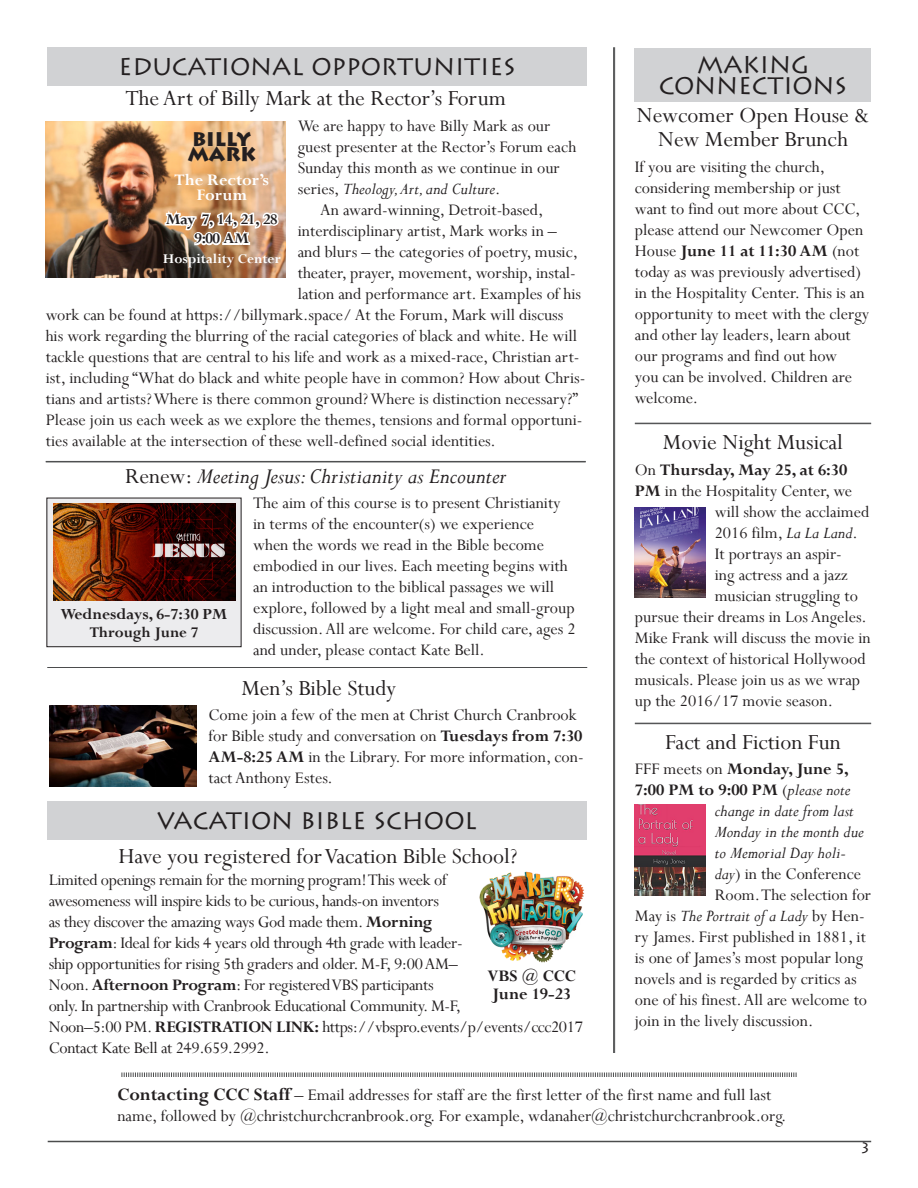
<style>
.page{position:relative;width:918px;height:1188px;background:#fff}
.page>*{position:absolute;margin:0;border:0;box-sizing:border-box;transform-origin:0 0}
.t1{font:24px/24px "Perpetua";color:#231f20;text-align:center}
.t2{font:24px "Lithos Pro";color:#231f20}
.t3{font:italic 24px "Perpetua";color:#231f20}
.t4{font:900 19.5px/15px "Lithos Pro";color:#231f20}
.t5{font:18px/21px "Perpetua";color:#231f20}
.t6{font:18px/21px "Perpetua";letter-spacing:-.02em;color:#231f20}
.t7{font:700 18px "Perpetua";color:#231f20}
.t8{font:italic 18px "Perpetua";color:#231f20}
.t9{font:700 18px/15px "Perpetua";color:#fff;text-align:center}
.t10{font:700 17.25px "Perpetua";color:#231f20}
.t11{font:700 16.5px "Perpetua";color:#231f20}
.t12{font:700 15px "Perpetua";color:#fff}
.t13{font:15px "Lithos Pro";color:#231f20}
.s1{font-style:italic}
.s2{font-style:normal}
.s3{font-weight:700}
.s4{font-weight:400}
.s5{font-weight:400;font-style:italic}
.s6{font-weight:700;font-size:19.5px}
</style>
<div class="page">
<hr style="left:614px;top:47px;width:1px;height:1006px;background:#4b4c4d">
<hr style="left:613px;top:47px;width:1px;height:1006px;background:#4b4c4d">
<hr style="left:48px;top:1141px;width:823px;height:1px;background:#4b4c4d">
<hr style="left:47px;top:667px;width:540px;height:1px;background:#4b4c4d">
<div style="left:47px;top:498px;width:194px;height:149px;background:#ececee"></div>
<img style="left:54px;top:503px;width:181px;height:98px">
<div style="left:47px;top:47px;width:540px;height:38px;background:#d1d2d4"></div>
<hr style="left:46px;top:461px;width:540px;height:1px;background:#4b4c4d">
<hr style="left:46px;top:462px;width:540px;height:1px;background:#4b4c4d">
<img style="left:50px;top:706px;width:146px;height:81px">
<img style="left:46px;top:122px;width:240px;height:156px">
<img style="left:163px;top:205px;width:118px;height:73px">
<div style="left:47px;top:801px;width:540px;height:38px;background:#d1d2d4"></div>
<img style="left:479px;top:871px;width:106px;height:92px">
<hr style="left:635px;top:423px;width:236px;height:1px;background:#4b4c4d">
<hr style="left:635px;top:723px;width:236px;height:1px;background:#4b4c4d">
<div style="left:635px;top:48px;width:236px;height:53px;background:#d1d2d4"></div>
<img style="left:635px;top:507px;width:71px;height:91px">
<img style="left:635px;top:805px;width:71px;height:91px">
<svg style="left:121px;top:1072px;width:676px;height:5px"></svg>
<p class="t2" style="left:119px;top:53px;width:399px">EDUCATIONAL OPPORTUNITIES</p>
<p class="t1" style="left:125px;top:86px;width:382px">The Art of Billy Mark at the Rector’s Forum</p>
<p class="t5" style="left:298px;top:115px;width:280px">We are happy to have Billy Mark as our guest presenter at the Rector’s Forum each Sunday this month as we continue in our series, <span class="s1">Theology, Art, and Culture</span>.</p>
<p class="t5" style="left:320px;top:199px;width:225px">An award-winning, Detroit-based,</p>
<p class="t5" style="left:298px;top:220px;width:261px">interdisciplinary artist, Mark works in –</p>
<p class="t5" style="left:298px;top:241px;width:282px">and blurs – the categories of poetry, music,</p>
<p class="t5" style="left:298px;top:262px;width:280px">theater, prayer, movement, worship, instal-</p>
<p class="t5" style="left:298px;top:283px;width:285px">lation and performance art. Examples of his</p>
<p class="t5" style="left:46px;top:304px;width:519px">work can be found at https://billymark.space/ At the Forum, Mark will discuss</p>
<p class="t5" style="left:46px;top:325px;width:533px">his work regarding the blurring of the racial categories of black and white. He will</p>
<p class="t5" style="left:46px;top:346px;width:535px">tackle questions that are central to his life and work as a mixed-race, Christian art-</p>
<p class="t5" style="left:46px;top:367px;width:541px">ist, including “What do black and white people have in common? How about Chris-</p>
<p class="t5" style="left:46px;top:388px;width:534px">tians and artists? Where is there common ground? Where is distinction necessary?”</p>
<p class="t5" style="left:46px;top:409px;width:538px">Please join us each week as we explore the themes, tensions and formal opportuni-</p>
<p class="t5" style="left:46px;top:430px;width:452px">ties available at the intersection of these well-defined social identities.</p>
<p class="t4" style="left:188px;top:132px;width:70px">BILLY<br>MARK</p>
<p class="t9" style="left:175px;top:172px;width:96px">The Rector’s<br>Forum</p>
<p class="t11" style="left:166px;top:209px;width:114px">May 7, 14, 21, 28</p>
<p class="t11" style="left:195px;top:228px;width:56px">9:00 AM</p>
<p class="t12" style="left:163px;top:249px;width:119px">Hospitality Center</p>
<p class="t3" style="left:125px;top:461px;width:383px"><span class="s2">Renew:</span> Meeting Jesus: Christianity as Encounter</p>
<p class="t5" style="left:253px;top:492px;width:324px">The aim of this course is to present Christianity in terms of the encounter(s) we experience<br>when the words we read in the Bible become embodied in our lives. Each meeting begins with an introduction to the biblical passages we will explore, followed by a light meal and small-group discussion. All are welcome. For child care, ages 2 and under, please contact Kate Bell.</p>
<p class="t10" style="left:60px;top:603px;width:169px">Wednesdays, 6-7:30 PM</p>
<p class="t11" style="left:90px;top:622px;width:110px">Through June 7</p>
<p class="t1" style="left:241px;top:675px;width:156px">Men’s Bible Study</p>
<p class="t5" style="left:208px;top:704px;width:377px">Come join a few of the men at Christ Church Cranbrook for Bible study and conversation on <span class="s3">Tuesdays from 7:30<br>AM-8:25 AM</span> in the Library. For more information, con&shy;tact Anthony Estes.</p>
<p class="t2" style="left:157px;top:807px;width:322px">VACATION BIBLE SCHOOL</p>
<p class="t1" style="left:119px;top:843px;width:400px">Have you registered for Vacation Bible School?</p>
<p class="t6" style="left:49px;top:869px;width:536px">Limited openings remain for the morning program! This week of<br>awesomeness will inspire kids to be curious, hands-on inventors<br>as they discover the amazing ways God made them. <span class="s3">Morning<br>Program</span>: Ideal for kids 4 years old through 4th grade with leader-<br>ship opportunities for rising 5th graders and older. M-F, 9:00 AM–<br>Noon. <span class="s3">Afternoon Program</span>: For registered VBS participants<br>only. In partnership with Cranbrook Educational Community. M-F,<br>Noon–5:00 PM. <span class="s3">REGISTRATION LINK:</span> https://vbspro.events/p/events/ccc2017<br>Contact Kate Bell at 249.659.2992.</p>
<p class="t7" style="left:488px;top:965px;width:90px">VBS @ CCC</p>
<p class="t7" style="left:492px;top:983px;width:80px">June 19-23</p>
<p class="t2" style="left:697px;top:51px;width:113px">MAKING</p>
<p class="t2" style="left:659px;top:72px;width:190px">CONNECTIONS</p>
<p class="t1" style="left:637px;top:103px;width:234px">Newcomer Open House &amp;<br>New Member Brunch</p>
<p class="t5" style="left:635px;top:156px;width:236px">If you are visiting the church, considering membership or just want to find out more about CCC, please attend our Newcomer Open<br>House <span class="s3">June 11 at 11:30 AM</span> (not today as was previously advertised) in the Hospitality Center. This is an opportunity to meet with the clergy and other lay leaders, learn about our programs and find out how<br>you can be involved. Children are welcome.</p>
<p class="t1" style="left:663px;top:430px;width:182px">Movie Night Musical</p>
<p class="t7" style="left:635px;top:458px;width:214px"><span class="s4">On</span> Thursday, May 25, at 6:30</p>
<p class="t5" style="left:635px;top:480px;width:219px"><span class="s3">PM</span> in the Hospitality Center, we</p>
<p class="t5" style="left:715px;top:501px;width:156px">will show the acclaimed</p>
<p class="t5" style="left:715px;top:522px;width:144px">2016 film, <span class="s1">La La Land</span>.</p>
<p class="t5" style="left:715px;top:543px;width:129px">It portrays an aspir-</p>
<p class="t5" style="left:715px;top:564px;width:134px">ing actress and a jazz</p>
<p class="t5" style="left:715px;top:585px;width:145px">musician struggling to</p>
<p class="t5" style="left:635px;top:606px;width:233px">pursue their dreams in Los Angeles.</p>
<p class="t5" style="left:635px;top:627px;width:237px">Mike Frank will discuss the movie in</p>
<p class="t5" style="left:635px;top:648px;width:232px">the context of historical Hollywood</p>
<p class="t5" style="left:635px;top:669px;width:227px">musicals. Please join us as we wrap</p>
<p class="t5" style="left:635px;top:690px;width:200px">up the 2016/17 movie season.</p>
<p class="t1" style="left:665px;top:729px;width:177px">Fact and Fiction Fun</p>
<p class="t7" style="left:635px;top:758px;width:215px"><span class="s4">FFF meets on</span> Monday, June 5,</p>
<p class="t7" style="left:635px;top:779px;width:217px">7:00 PM to 9:00 PM <span class="s4">(</span><span class="s5">please note</span></p>
<p class="t8" style="left:715px;top:800px;width:141px">change in date from last</p>
<p class="t8" style="left:715px;top:821px;width:151px">Monday in the month due</p>
<p class="t8" style="left:715px;top:842px;width:133px">to Memorial Day holi-</p>
<p class="t5" style="left:715px;top:863px;width:148px"><span class="s1">day</span>) in the Conference</p>
<p class="t5" style="left:715px;top:884px;width:158px">Room. The selection for</p>
<p class="t8" style="left:635px;top:905px;width:231px"><span class="s2">May is</span> The Portrait of a Lady <span class="s2">by Hen-</span></p>
<p class="t5" style="left:635px;top:926px;width:233px">ry James. First published in 1881, it</p>
<p class="t5" style="left:635px;top:947px;width:230px">is one of James’s most popular long</p>
<p class="t5" style="left:635px;top:968px;width:223px">novels and is regarded by critics as</p>
<p class="t5" style="left:635px;top:989px;width:234px">one of his finest. All are welcome to</p>
<p class="t5" style="left:635px;top:1010px;width:180px">join in the lively discussion.</p>
<p class="t5" style="left:117px;top:1084px;width:671px"><span class="s6">Contacting CCC Staff</span> – Email addresses for staff are the first letter of the first name and full last name, followed by @christchurchcranbrook.org. For example, wdanaher@christchurchcranbrook.org.</p>
<p class="t13" style="left:860px;top:1139px;width:12px">3</p>
</div>
